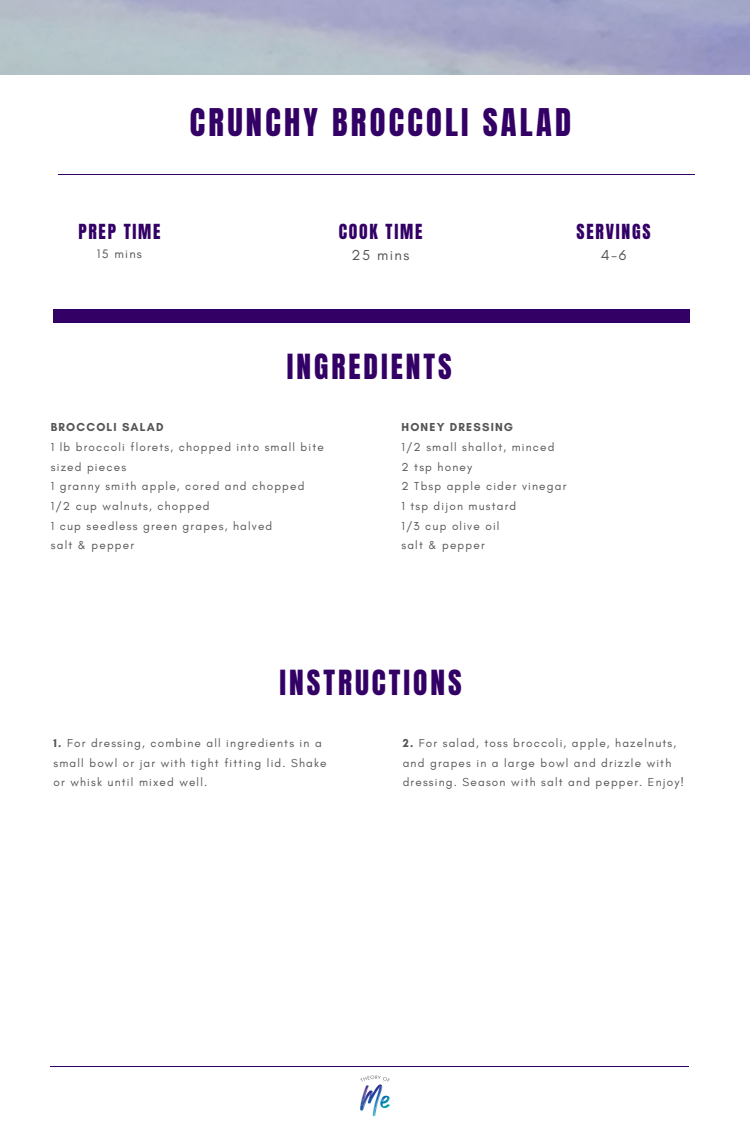
<style>
.page{position:relative;width:750px;height:1125px;background:#fff}
.page>*{position:absolute;margin:0;border:0;box-sizing:border-box;transform-origin:0 0}
.t1{font:32.5px "Anton";letter-spacing:.1em;color:#306}
.t2{font:29.5px "Anton";letter-spacing:.1em;color:#306}
.t3{font:17.62px "Anton";letter-spacing:.1em;color:#306}
.t4{font:14.75px "Glacial Indifference";letter-spacing:.1em;color:#545454}
.t5{font:12.5px "Glacial Indifference";letter-spacing:.1em;color:#545454}
.t6{font:11.75px/19.8px "Glacial Indifference";letter-spacing:.1em;color:#545454}
.t7{font:700 11.75px "Glacial Indifference";letter-spacing:.1em;color:#545454}
.s1{font-weight:700}
</style>
<div class="page">
<hr style="left:58px;top:174px;width:637px;height:1px;background:#306">
<div style="left:53px;top:309px;width:637px;height:14px;background:#306"></div>
<hr style="left:51px;top:1066px;width:638px;height:1px;background:#306">
<img style="left:360px;top:1075px;width:30px;height:42px">
<p class="t1" style="left:190px;top:99px;width:383px">CRUNCHY BROCCOLI SALAD</p>
<p class="t3" style="left:78px;top:219px;width:84px">PREP TIME</p>
<p class="t5" style="left:97px;top:246px;width:47px">15 mins</p>
<h1 class="t3" style="left:339px;top:219px;width:85px">COOK TIME</h1>
<p class="t4" style="left:352px;top:246px;width:60px">25 mins</p>
<p class="t3" style="left:577px;top:219px;width:76px">SERVINGS</p>
<p class="t4" style="left:601px;top:246px;width:27px">4-6</p>
<h2 class="t2" style="left:287px;top:346px;width:166px">INGREDIENTS</h2>
<h3 class="t7" style="left:51px;top:420px;width:114px">BROCCOLI SALAD</h3>
<h2 class="t6" style="left:51px;top:437px;width:274px">1 lb broccoli florets, chopped into small bite sized pieces</h2>
<h3 class="t6" style="left:51px;top:476px;width:255px">1 granny smith apple, cored and chopped</h3>
<h1 class="t6" style="left:51px;top:496px;width:160px">1/2 cup walnuts, chopped</h1>
<p class="t6" style="left:51px;top:516px;width:223px">1 cup seedless green grapes, halved</p>
<p class="t6" style="left:51px;top:535px;width:85px">salt &amp; pepper</p>
<p class="t7" style="left:402px;top:420px;width:113px">HONEY DRESSING</p>
<p class="t6" style="left:402px;top:437px;width:155px">1/2 small shallot, minced</p>
<p class="t6" style="left:402px;top:457px;width:72px">2 tsp honey</p>
<p class="t6" style="left:402px;top:476px;width:166px">2 Tbsp apple cider vinegar</p>
<p class="t6" style="left:402px;top:496px;width:116px">1 tsp dijon mustard</p>
<p class="t6" style="left:402px;top:516px;width:100px">1/3 cup olive oil</p>
<p class="t6" style="left:402px;top:535px;width:85px">salt &amp; pepper</p>
<h1 class="t2" style="left:280px;top:661px;width:184px">INSTRUCTIONS</h1>
<h2 class="t6" style="left:54px;top:733px;width:275px"><span class="s1">1.</span> For dressing, combine all ingredients in a small bowl or jar with tight fitting lid. Shake or whisk until mixed well.</h2>
<p class="t6" style="left:403px;top:733px;width:283px"><span class="s1">2.</span> For salad, toss broccoli, apple, hazelnuts, and grapes in a large bowl and drizzle with dressing. Season with salt and pepper. Enjoy!</p>
</div>
